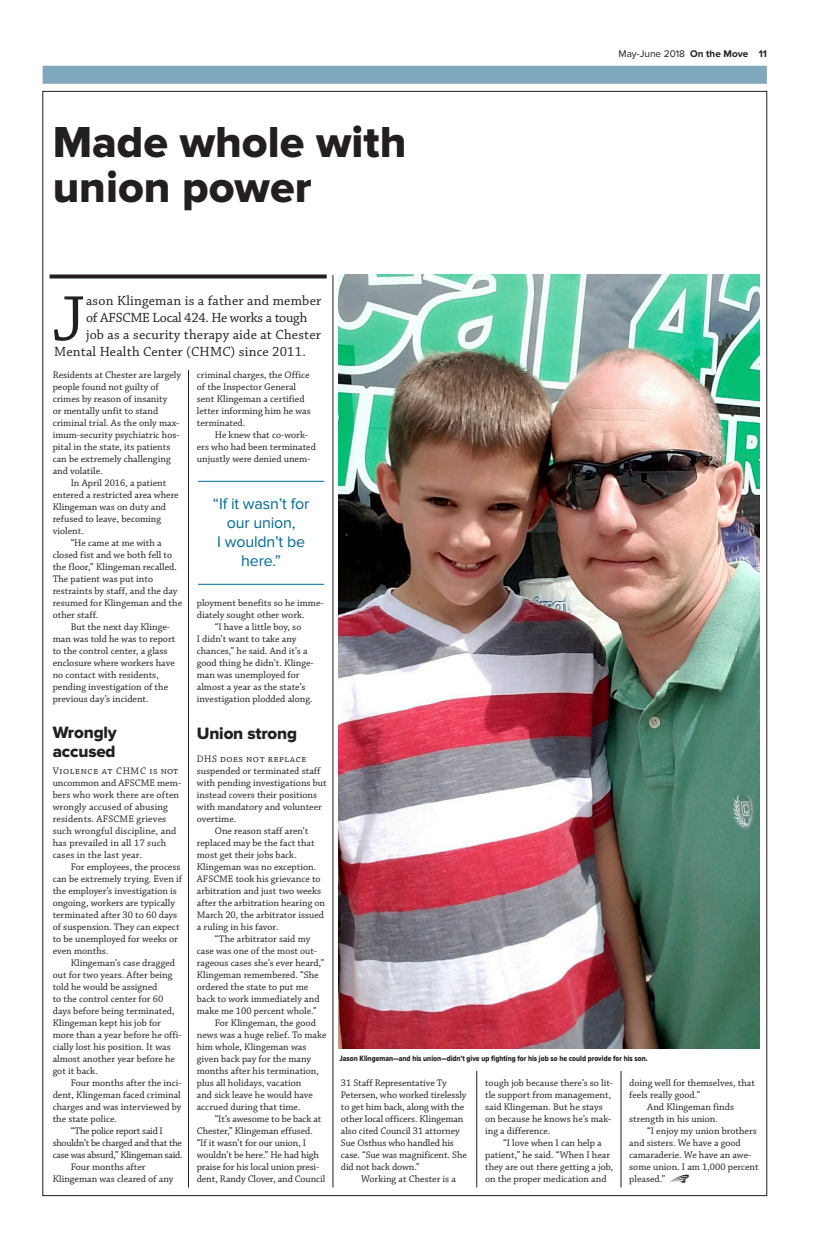
<style>
.page{position:relative;width:824px;height:1233px;background:#fff}
.page>*{position:absolute;margin:0;border:0;box-sizing:border-box;transform-origin:0 0}
._5-col_text_-_intro{font:66.3px "Chaparral Pro";color:#231f20}
.Story_head{font:45px/45px "Proxima Nova Extrabld";color:#231f20}
._5_col_-_two_line_he{font:17px/19px "Proxima Nova Extrabld";letter-spacing:-.01em;color:#231f20}
._5_col_-_one_line_he{font:17px "Proxima Nova Extrabld";letter-spacing:-.01em;color:#231f20}
.Blue_Display_Quote{font:16px/19px "Proxima Nova";letter-spacing:-.01em;color:#006991;text-align:center}
._5-col_text_-_intro-2{font:14px "Chaparral Pro";letter-spacing:.015em;color:#231f20}
._5-col_text_-_intro-3{font:14px "Chaparral Pro";letter-spacing:-.02em;color:#231f20}
._5-col_text_-_indent{font:10px/12px "Chaparral Pro";letter-spacing:.005em;color:#231f20}
._5-col_text_-_no_ind{font:10px/12px "Chaparral Pro";letter-spacing:.02em;color:#231f20}
._5-col_text_-_CAPS_f{font:10px/12px "Chaparral Pro";letter-spacing:.025em;color:#231f20}
._5-col_text_-_CAPS_f-2{font:10px/12px "Chaparral Pro";letter-spacing:.045em;color:#231f20}
.t1{font:10px "Proxima Nova";color:#231f20}
.t2{font:8px "Proxima Nova Extrabld";color:#231f20;scale:.85 1}
.s1{font-weight:700}
</style>
<div class="page">
<hr style="left:188px;top:108px;width:1px;height:1080px;background:#231f20">
<div style="left:43px;top:66px;width:723px;height:18px;background:#7fa8bc"></div>
<hr style="left:333px;top:108px;width:1px;height:1080px;background:#231f20">
<hr style="left:476px;top:108px;width:1px;height:1080px;background:#231f20">
<hr style="left:620px;top:108px;width:1px;height:1080px;background:#231f20">
<div style="left:50px;top:99px;width:709px;height:175px;background:#fff"></div>
<svg style="left:670px;top:1175px;width:19px;height:8px"></svg>
<div style="left:50px;top:274px;width:277px;height:96px;background:#fff"></div>
<svg style="left:50px;top:274px;width:277px;height:4px"></svg>
<img style="left:339px;top:274px;width:420px;height:776px">
<hr style="left:198px;top:481px;width:126px;height:1px;background:#006991">
<hr style="left:198px;top:584px;width:126px;height:1px;background:#006991">
<p class="Story_head" style="left:53px;top:121px;width:355px">Made whole with union power</p>
<p class="_5-col_text_-_intro" style="left:52px;top:282px;width:34px">J</p>
<p class="_5-col_text_-_intro-2" style="left:86px;top:293px;width:237px">ason Klingeman is a father and member</p>
<p class="_5-col_text_-_intro-3" style="left:86px;top:310px;width:223px">of AFSCME Local 424. He works a tough</p>
<p class="_5-col_text_-_intro-2" style="left:86px;top:327px;width:236px">job as a security therapy aide at Chester</p>
<p class="_5-col_text_-_intro-2" style="left:54px;top:344px;width:253px">Mental Health Center (CHMC) since 2011.</p>
<p class="t1" style="left:618px;top:48px;width:150px">May-June 2018 <span class="s1">On the Move 11</span></p>
<p class="_5-col_text_-_no_ind" style="left:53px;top:369px;width:130px">Residents at Chester are largely people found not guilty of crimes by reason of insanity<br>or mentally unfit to stand criminal trial. As the only max&shy;imum-security psychiatric hos&shy;pital in the state, its patients can be extremely challenging and volatile.</p>
<p class="_5-col_text_-_indent" style="left:53px;top:477px;width:128px;text-indent:18px">In April 2016, a patient entered a restricted area where<br>Klingeman was on duty and refused to leave, becoming violent.</p>
<p class="_5-col_text_-_indent" style="left:53px;top:537px;width:131px;text-indent:18px">“He came at me with a closed fist and we both fell to the floor,” Klingeman recalled.<br>The patient was put into restraints by staff, and the day resumed for Klingeman and the other staff.</p>
<p class="_5-col_text_-_indent" style="left:53px;top:621px;width:124px;text-indent:18px">But the next day Klinge&shy;man was told he was to report to the control center, a glass enclosure where workers have no contact with residents, pending investigation of the previous day’s incident.</p>
<p class="_5_col_-_two_line_he" style="left:53px;top:723px;width:66px">Wrongly accused</p>
<p class="_5-col_text_-_CAPS_f" style="left:53px;top:765px;width:130px">Violence at CHMC is not uncommon and AFSCME mem&shy;bers who work there are often wrongly accused of abusing residents. AFSCME grieves such wrongful discipline, and has prevailed in all 17 such cases in the last year.</p>
<p class="_5-col_text_-_indent" style="left:53px;top:861px;width:131px;text-indent:18px">For employees, the process can be extremely trying. Even if the employer’s investigation is ongoing, workers are typically terminated after 30 to 60 days of suspension. They can expect to be unemployed for weeks or even months.</p>
<p class="_5-col_text_-_indent" style="left:53px;top:957px;width:130px;text-indent:18px">Klingeman’s case dragged out for two years. After being told he would be assigned<br>to the control center for 60 days before being terminated,<br>Klingeman kept his job for more than a year before he offi&shy;cially lost his position. It was almost another year before he got it back.</p>
<p class="_5-col_text_-_indent" style="left:53px;top:1077px;width:130px;text-align:justify;text-indent:18px">Four months after the inci&shy;dent, Klingeman faced criminal charges and was interviewed by the state police.</p>
<p class="_5-col_text_-_indent" style="left:53px;top:1125px;width:131px;text-align:center">“The police report said I shouldn’t be charged and that the case was absurd,” Klingeman said.</p>
<p class="_5-col_text_-_indent" style="left:53px;top:1161px;width:122px;text-indent:18px">Four months after<br>Klingeman was cleared of any</p>
<p class="_5-col_text_-_indent" style="left:197px;top:369px;width:115px">criminal charges, the Office of the Inspector General sent Klingeman a certified letter informing him he was terminated.</p>
<p class="_5-col_text_-_indent" style="left:197px;top:429px;width:121px;text-indent:18px">He knew that co-work&shy;ers who had been terminated unjustly were denied unem-</p>
<p class="Blue_Display_Quote" style="left:213px;top:494px;width:98px">“If it wasn’t for our union,<br>I wouldn’t be here.”</p>
<p class="_5-col_text_-_indent" style="left:197px;top:597px;width:128px">ployment benefits so he imme&shy;diately sought other work.</p>
<p class="_5-col_text_-_indent" style="left:197px;top:621px;width:118px;text-indent:18px">“I have a little boy, so<br>I didn’t want to take any chances,” he said. And it’s a good thing he didn’t. Klinge&shy;man was unemployed for almost a year as the state’s investigation plodded along.</p>
<p class="_5_col_-_one_line_he" style="left:197px;top:723px;width:102px">Union strong</p>
<p class="_5-col_text_-_CAPS_f-2" style="left:197px;top:753px;width:131px">DHS does not replace suspended or terminated staff with pending investigations but instead covers their positions with mandatory and volunteer overtime.</p>
<p class="_5-col_text_-_indent" style="left:197px;top:825px;width:130px;text-indent:18px">One reason staff aren’t replaced may be the fact that most get their jobs back.<br>Klingeman was no exception.<br>AFSCME took his grievance to arbitration and just two weeks after the arbitration hearing on<br>March 20, the arbitrator issued a ruling in his favor.</p>
<p class="_5-col_text_-_indent" style="left:197px;top:933px;width:129px;text-indent:18px">“The arbitrator said my case was one of the most out&shy;rageous cases she’s ever heard,”<br>Klingeman remembered. “She ordered the state to put me back to work immediately and make me 100 percent whole.”</p>
<p class="_5-col_text_-_indent" style="left:197px;top:1017px;width:131px;text-indent:18px">For Klingeman, the good news was a huge relief. To make him whole, Klingeman was given back pay for the many months after his termination, plus all holidays, vacation<br>and sick leave he would have accrued during that time.</p>
<p class="_5-col_text_-_indent" style="left:197px;top:1113px;width:130px;text-indent:18px">“It’s awesome to be back at<br>Chester,” Klingeman effused. “If it wasn’t for our union, I wouldn’t be here.” He had high praise for his local union presi&shy;dent, Randy Clover, and Council</p>
<p class="t2" style="left:339px;top:1054px;width:364px">Jason Klingeman—and his union—didn’t give up fighting for his job so he could provide for his son.</p>
<p class="_5-col_text_-_indent" style="left:341px;top:1077px;width:127px">31 Staff Representative Ty<br>Petersen, who worked tirelessly to get him back, along with the other local officers. Klingeman also cited Council 31 attorney<br>Sue Osthus who handled his case. “Sue was magnificent. She did not back down.”</p>
<p class="_5-col_text_-_indent" style="left:361px;top:1173px;width:96px">Working at Chester is a</p>
<p class="_5-col_text_-_indent" style="left:485px;top:1077px;width:129px">tough job because there’s so lit&shy;tle support from management, said Klingeman. But he stays on because he knows he’s mak&shy;ing a difference.</p>
<p class="_5-col_text_-_indent" style="left:485px;top:1137px;width:130px;text-indent:18px">“I love when I can help a patient,” he said. “When I hear they are out there getting a job, on the proper medication and</p>
<p class="_5-col_text_-_indent" style="left:629px;top:1077px;width:127px">doing well for themselves, that feels really good.”</p>
<p class="_5-col_text_-_indent" style="left:629px;top:1101px;width:106px;text-indent:18px">And Klingeman finds strength in his union.</p>
<p class="_5-col_text_-_indent" style="left:629px;top:1125px;width:131px;text-indent:18px">“I enjoy my union brothers and sisters. We have a good camaraderie. We have an awe&shy;some union. I am 1,000 percent pleased.”</p>
</div>
